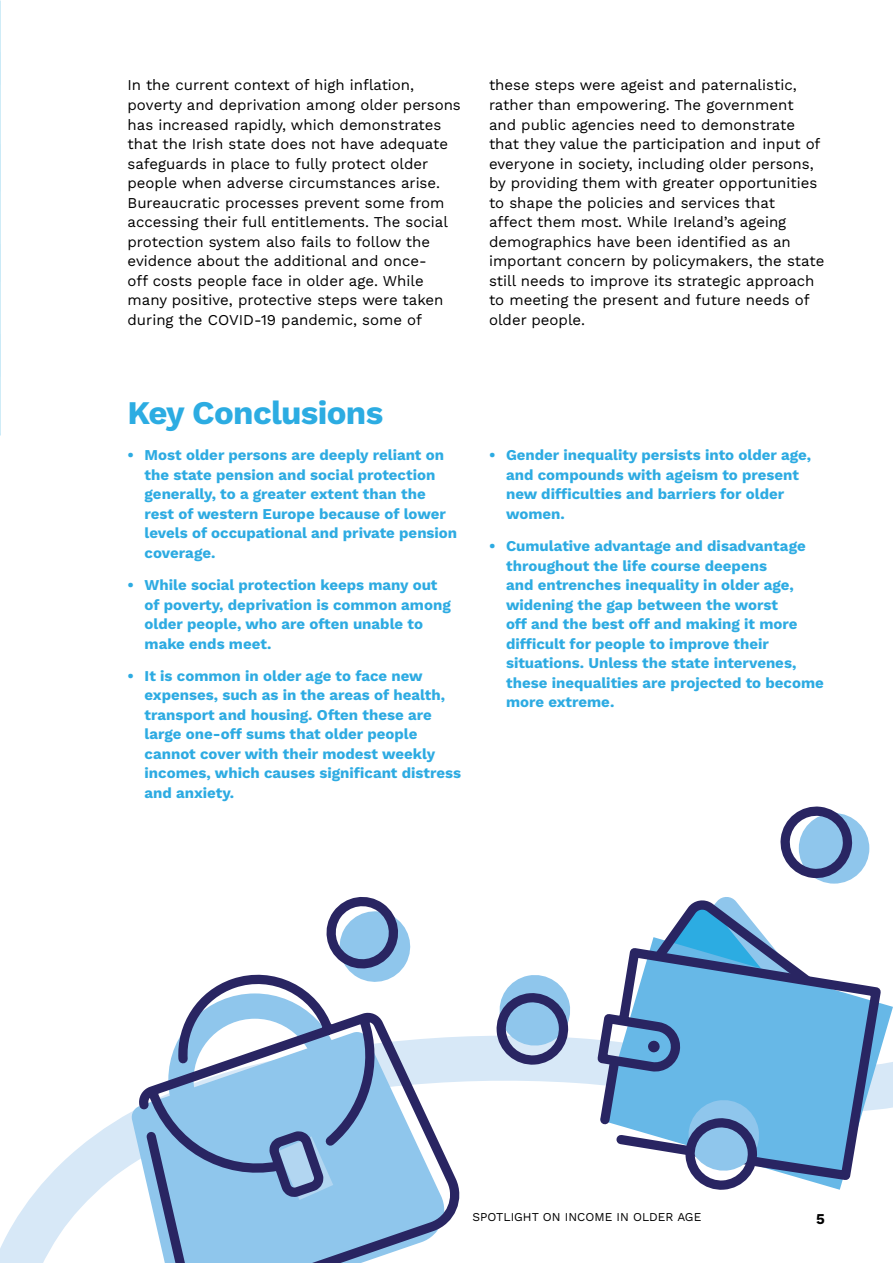
<style>
.page{position:relative;width:893px;height:1263px;background:#fff}
.page>*{position:absolute;margin:0;border:0;box-sizing:border-box;transform-origin:0 0}
.t1{font:700 33px "Work Sans";letter-spacing:-.02em;color:#2cace2}
.t2{font:15px/19.5px "Work Sans";color:#000}
.t3{font:700 15px/19.5px "Work Sans";color:#2dabe2}
.t4{font:700 15px "Work Sans";color:#000}
.t5{font:12px "Work Sans";color:#000}
</style>
<div class="page">
<svg style="left:0;top:821px;width:870px;height:442px"></svg>
<svg style="left:0;top:281px;width:1px;height:53px"></svg>
<svg style="left:0;top:68px;width:1px;height:186px"></svg>
<svg style="left:0;top:353px;width:1px;height:83px"></svg>
<svg style="left:0;top:0;width:1px;height:60px"></svg>
<svg style="left:137px;top:958px;width:335px;height:305px"></svg>
<div style="left:799px;top:813px;width:70px;height:71px;background:#8fc6ec;border-radius:50%"></div>
<svg style="left:779px;top:806px;width:78px;height:73px"></svg>
<svg style="left:490px;top:972px;width:84px;height:99px"></svg>
<svg style="left:317px;top:887px;width:98px;height:100px"></svg>
<svg style="left:600px;top:937px;width:293px;height:253px"></svg>
<svg style="left:592px;top:942px;width:295px;height:244px"></svg>
<svg style="left:594px;top:892px;width:225px;height:238px"></svg>
<svg style="left:679px;top:1097px;width:84px;height:99px"></svg>
<p class="t2" style="left:128px;top:75px;width:335px">In the current context of high inflation, poverty and deprivation among older persons has increased rapidly, which demonstrates that the Irish state does not have adequate safeguards in place to fully protect older people when adverse circumstances arise.<br>Bureaucratic processes prevent some from accessing their full entitlements. The social protection system also fails to follow the evidence about the additional and once-<br>off costs people face in older age. While many positive, protective steps were taken during the COVID-19 pandemic, some of</p>
<p class="t2" style="left:489px;top:75px;width:337px">these steps were ageist and paternalistic, rather than empowering. The government and public agencies need to demonstrate that they value the participation and input of everyone in society, including older persons, by providing them with greater opportunities to shape the policies and services that<br>affect them most. While Ireland’s ageing demographics have been identified as an important concern by policymakers, the state still needs to improve its strategic approach to meeting the present and future needs of older people.</p>
<h1 class="t1" style="left:128px;top:387px;width:257px">Key Conclusions</h1>
<p class="t3" style="left:145px;top:445px;width:314px;text-indent:-17px">• Most older persons are deeply reliant on the state pension and social protection generally, to a greater extent than the rest of western Europe because of lower levels of occupational and private pension coverage.</p>
<p class="t3" style="left:145px;top:575px;width:308px;text-indent:-17px">• While social protection keeps many out of poverty, deprivation is common among older people, who are often unable to make ends meet.</p>
<p class="t3" style="left:145px;top:665px;width:318px;text-indent:-17px">• It is common in older age to face new expenses, such as in the areas of health, transport and housing. Often these are large one-off sums that older people cannot cover with their modest weekly incomes, which causes significant distress and anxiety.</p>
<p class="t3" style="left:506px;top:445px;width:307px;text-indent:-17px">• Gender inequality persists into older age, and compounds with ageism to present new difficulties and barriers for older women.</p>
<p class="t3" style="left:506px;top:536px;width:319px;text-indent:-17px">• Cumulative advantage and disadvantage throughout the life course deepens<br>and entrenches inequality in older age, widening the gap between the worst<br>off and the best off and making it more difficult for people to improve their situations. Unless the state intervenes, these inequalities are projected to become more extreme.</p>
<p class="t5" style="left:473px;top:1208px;width:230px">SPOTLIGHT ON INCOME IN OLDER AGE</p>
<p class="t4" style="left:816px;top:1207px;width:10px">5</p>
</div>
